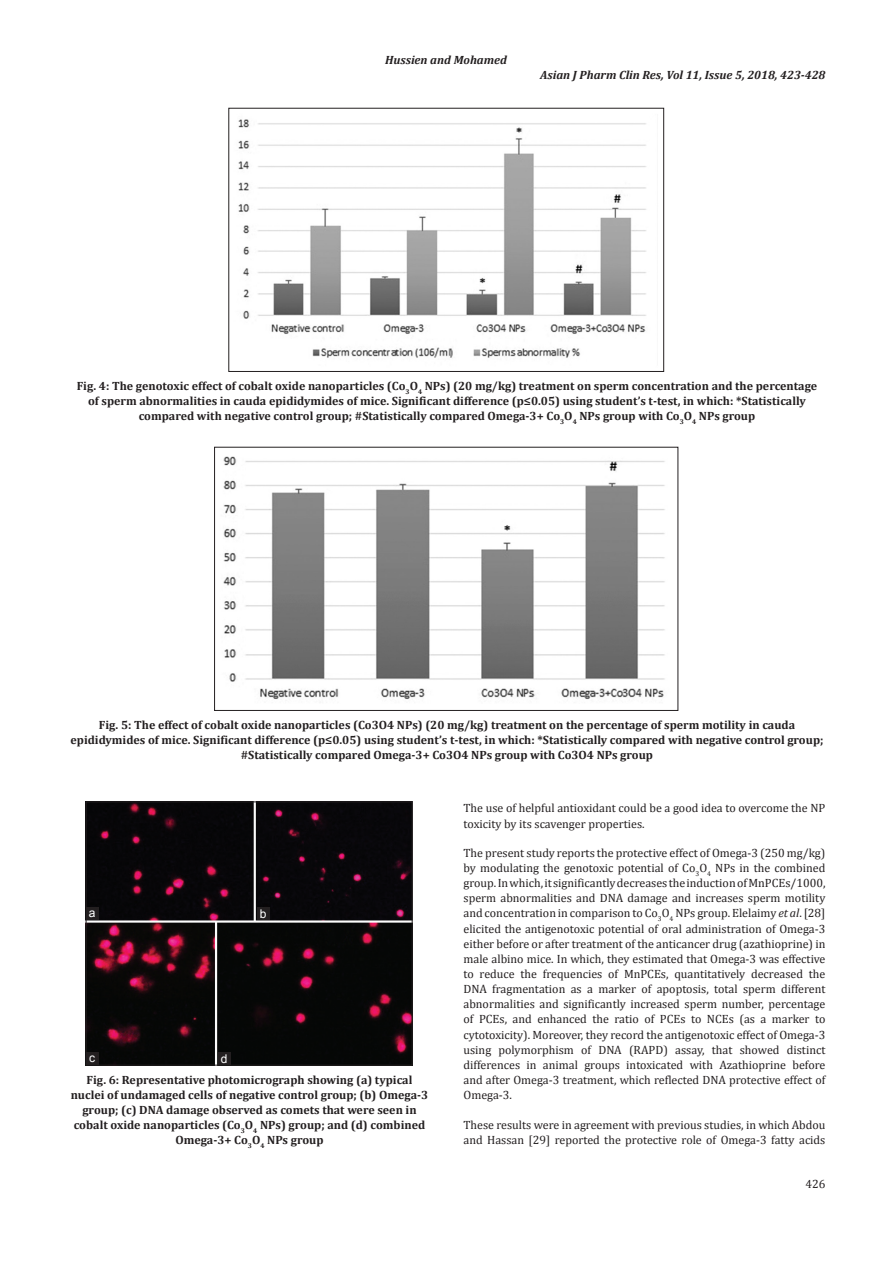
<style>
.page{position:relative;width:894px;height:1263px;background:#fff}
.page>*{position:absolute;margin:0;border:0;box-sizing:border-box;transform-origin:0 0}
.TX{font:12px/15.1px "Cambria";color:#231f20}
.FGC{font:700 12px/15px "Cambria";color:#231f20;text-align:center}
.t1{font:italic 700 12px "Cambria";color:#231f20}
.LABEL{font:12px "Arial";color:#fff}
.s1{font-style:italic}
</style>
<div class="page">
<img style="left:238px;top:119px;width:408px;height:239px">
<div style="left:228px;top:108px;width:435px;height:264px;border:1px solid #231f20"></div>
<img style="left:223px;top:456px;width:442px;height:244px">
<img style="left:88px;top:803px;width:322px;height:260px">
<div style="left:86px;top:801px;width:326px;height:264px;border:1px solid #231f20"></div>
<div style="left:218px;top:1052px;width:12px;height:13px;background:#231f20"></div>
<div style="left:86px;top:1052px;width:13px;height:13px;background:#231f20"></div>
<div style="left:256px;top:907px;width:13px;height:13px;background:#231f20"></div>
<div style="left:86px;top:907px;width:13px;height:13px;background:#231f20"></div>
<p class="t1" style="left:385px;top:51px;width:123px">Hussien and Mohamed</p>
<p class="t1" style="left:540px;top:66px;width:287px">Asian J Pharm Clin Res, Vol 11, Issue 5, 2018, 423-428</p>
<p class="FGC" style="left:77px;top:378px;width:741px">Fig. 4: The genotoxic effect of cobalt oxide nanoparticles (Co<sub>3</sub>O<sub>4</sub> NPs) (20 mg/kg) treatment on sperm concentration and the percentage of sperm abnormalities in cauda epididymides of mice. Significant difference (p≤0.05) using student’s t-test, in which: *Statistically compared with negative control group; #Statistically compared Omega-3+ Co<sub>3</sub>O<sub>4</sub> NPs group with Co<sub>3</sub>O<sub>4</sub> NPs group</p>
<p class="FGC" style="left:70px;top:717px;width:754px">Fig. 5: The effect of cobalt oxide nanoparticles (Co3O4 NPs) (20 mg/kg) treatment on the percentage of sperm motility in cauda epididymides of mice. Significant difference (p≤0.05) using student’s t-test, in which: *Statistically compared with negative control group; #Statistically compared Omega-3+ Co3O4 NPs group with Co3O4 NPs group</p>
<p class="LABEL" style="left:89px;top:904px;width:8px">a</p>
<p class="LABEL" style="left:260px;top:905px;width:8px">b</p>
<p class="LABEL" style="left:89px;top:1049px;width:7px">c</p>
<p class="LABEL" style="left:221px;top:1050px;width:8px">d</p>
<p class="FGC" style="left:71px;top:1071px;width:359px">Fig. 6: Representative photomicrograph showing (a) typical nuclei of undamaged cells of negative control group; (b) Omega-3 group; (c) DNA damage observed as comets that were seen in cobalt oxide nanoparticles (Co<sub>3</sub>O<sub>4</sub> NPs) group; and (d) combined Omega-3+ Co<sub>3</sub>O<sub>4</sub> NPs group</p>
<p class="TX" style="left:463px;top:800px;width:363px">The use of helpful antioxidant could be a good idea to overcome the NP toxicity by its scavenger properties.</p>
<p class="TX" style="left:463px;top:845px;width:363px;text-align:justify">The present study reports the protective effect of Omega-3 (250 mg/kg) by modulating the genotoxic potential of Co<sub>3</sub>O<sub>4</sub> NPs in the combined group. In which, it significantly decreases the induction of MnPCEs/1000, sperm abnormalities and DNA damage and increases sperm motility and concentration in comparison to Co<sub>3</sub>O<sub>4</sub> NPs group. Elelaimy <span class="s1">et al</span>. [28] elicited the antigenotoxic potential of oral administration of Omega-3 either before or after treatment of the anticancer drug (azathioprine) in male albino mice. In which, they estimated that Omega-3 was effective to reduce the frequencies of MnPCEs, quantitatively decreased the DNA fragmentation as a marker of apoptosis, total sperm different abnormalities and significantly increased sperm number, percentage of PCEs, and enhanced the ratio of PCEs to NCEs (as a marker to cytotoxicity). Moreover, they record the antigenotoxic effect of Omega-3 using polymorphism of DNA (RAPD) assay, that showed distinct differences in animal groups intoxicated with Azathioprine before and after Omega-3 treatment, which reflected DNA protective effect of Omega-3.</p>
<p class="TX" style="left:463px;top:1116px;width:363px">These results were in agreement with previous studies, in which Abdou and Hassan [29] reported the protective role of Omega-3 fatty acids</p>
<p class="TX" style="left:805px;top:1176px;width:21px">426</p>
</div>
